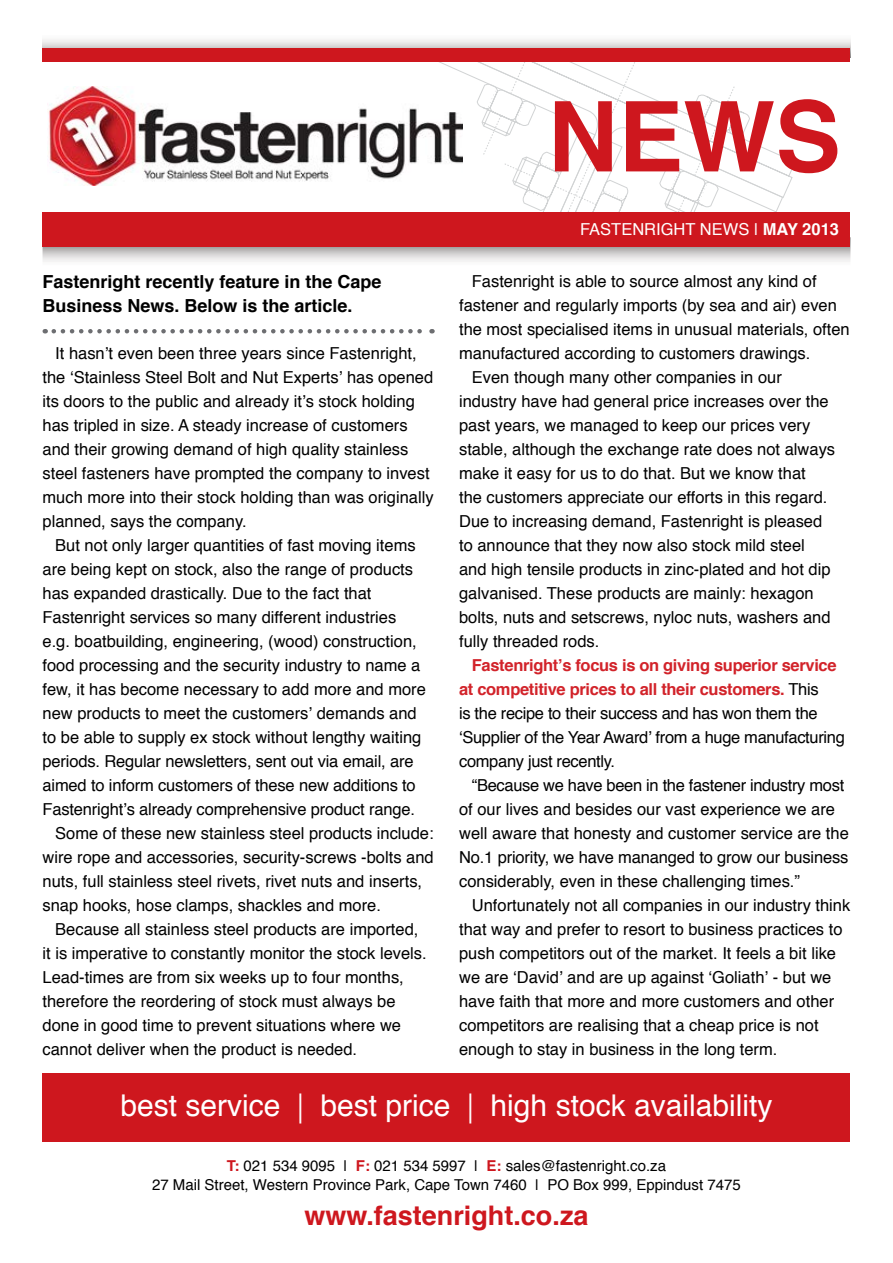
<style>
.page{position:relative;width:893px;height:1263px;background:#fff}
.page>*{position:absolute;margin:0;border:0;box-sizing:border-box;transform-origin:0 0}
.t1{font:30px "Helvetica";color:#fff}
.t2{font:700 27px "Helvetica";color:#ce171e}
.t3{font:700 18px/24px "Helvetica";color:#000}
.t4{font:16.5px/24px "Helvetica";color:#000}
.t5{font:16.5px/24px "Helvetica";letter-spacing:-.02em;color:#000}
.t6{font:16.5px "Helvetica";color:#fff}
.t7{font:15px/19.5px "Helvetica";color:#000;text-align:center}
.s1{font-weight:700}
.s2{font-weight:700;color:#d2232a}
.s3{font-weight:300}
.s4{font-weight:700;color:#ce171e}
</style>
<div class="page">
<img style="left:47px;top:87px;width:381px;height:98px">
<div style="left:42px;top:1073px;width:808px;height:68px;background:#ce171e"></div>
<div style="left:42px;top:48px;width:808px;height:14px;background:#ce171e"></div>
<div style="left:42px;top:212px;width:808px;height:35px;background:#ce171e"></div>
<svg style="left:428px;top:62px;width:409px;height:150px"></svg>
<svg style="left:54px;top:329px;width:378px;height:4px"></svg>
<p class="t6" style="left:580px;top:216px;width:260px">FASTENRIGHT NEWS | <span class="s1">MAY 2013</span></p>
<p class="t3" style="left:42px;top:270px;width:341px">Fastenright recently feature in the Cape<br>Business News. Below is the article.</p>
<p class="t4" style="left:472px;top:270px;width:346px">Fastenright is able to source almost any kind of</p>
<p class="t4" style="left:459px;top:294px;width:379px">fastener and regularly imports (by sea and air) even</p>
<p class="t4" style="left:459px;top:318px;width:392px">the most specialised items in unusual materials, often</p>
<p class="t4" style="left:459px;top:342px;width:353px">manufactured according to customers drawings.</p>
<p class="t4" style="left:472px;top:366px;width:311px">Even though many other companies in our</p>
<p class="t4" style="left:459px;top:390px;width:371px">industry have had general price increases over the</p>
<p class="t4" style="left:459px;top:414px;width:353px">past years, we managed to keep our prices very</p>
<p class="t4" style="left:459px;top:438px;width:378px">stable, although the exchange rate does not always</p>
<p class="t4" style="left:459px;top:462px;width:348px">make it easy for us to do that. But we know that</p>
<p class="t4" style="left:459px;top:486px;width:370px">the customers appreciate our efforts in this regard.</p>
<p class="t4" style="left:459px;top:510px;width:365px">Due to increasing demand, Fastenright is pleased</p>
<p class="t4" style="left:459px;top:534px;width:347px">to announce that they now also stock mild steel</p>
<p class="t4" style="left:459px;top:558px;width:373px">and high tensile products in zinc-plated and hot dip</p>
<p class="t4" style="left:459px;top:582px;width:356px">galvanised. These products are mainly: hexagon</p>
<p class="t4" style="left:459px;top:606px;width:373px">bolts, nuts and setscrews, nyloc nuts, washers and</p>
<p class="t4" style="left:459px;top:630px;width:142px">fully threaded rods.</p>
<p class="t5" style="left:459px;top:654px;width:387px;text-indent:13px"><span class="s2">Fastenright’s focus is on giving superior service at competitive prices to all their customers.</span> This<br>is the recipe to their success and has won them the ‘Supplier of the Year Award’ from a huge manufacturing company just recently.</p>
<p class="t4" style="left:459px;top:774px;width:391px;text-indent:13px">“Because we have been in the fastener industry most of our lives and besides our vast experience we are well aware that honesty and customer service are the No.1 priority, we have mananged to grow our business considerably, even in these challenging times.”</p>
<p class="t4" style="left:459px;top:894px;width:393px;text-indent:13px">Unfortunately not all companies in our industry think that way and prefer to resort to business practices to push competitors out of the market. It feels a bit like we are ‘David’ and are up against ‘Goliath’ - but we have faith that more and more customers and other competitors are realising that a cheap price is not enough to stay in business in the long term.</p>
<p class="t4" style="left:43px;top:341px;width:393px;text-indent:13px">It hasn’t even been three years since Fastenright, the ‘Stainless Steel Bolt and Nut Experts’ has opened its doors to the public and already it’s stock holding has tripled in size. A steady increase of customers and their growing demand of high quality stainless steel fasteners have prompted the company to invest much more into their stock holding than was originally planned, says the company.</p>
<p class="t4" style="left:55px;top:534px;width:362px">But not only larger quantities of fast moving items</p>
<p class="t4" style="left:43px;top:558px;width:372px">are being kept on stock, also the range of products</p>
<p class="t4" style="left:43px;top:582px;width:330px">has expanded drastically. Due to the fact that</p>
<p class="t4" style="left:43px;top:606px;width:355px">Fastenright services so many different industries</p>
<p class="t4" style="left:43px;top:630px;width:376px">e.g. boatbuilding, engineering, (wood) construction,</p>
<p class="t4" style="left:43px;top:654px;width:379px">food processing and the security industry to name a</p>
<p class="t4" style="left:43px;top:678px;width:385px">few, it has become necessary to add more and more</p>
<p class="t4" style="left:43px;top:702px;width:376px">new products to meet the customers’ demands and</p>
<p class="t4" style="left:43px;top:726px;width:380px">to be able to supply ex stock without lengthy waiting</p>
<p class="t4" style="left:43px;top:750px;width:373px">periods. Regular newsletters, sent out via email, are</p>
<p class="t4" style="left:43px;top:774px;width:375px">aimed to inform customers of these new additions to</p>
<p class="t4" style="left:43px;top:798px;width:374px">Fastenright’s already comprehensive product range.</p>
<p class="t4" style="left:55px;top:822px;width:380px">Some of these new stainless steel products include:</p>
<p class="t4" style="left:43px;top:846px;width:393px">wire rope and accessories, security-screws -bolts and</p>
<p class="t4" style="left:43px;top:870px;width:381px">nuts, full stainless steel rivets, rivet nuts and inserts,</p>
<p class="t4" style="left:43px;top:894px;width:340px">snap hooks, hose clamps, shackles and more.</p>
<p class="t4" style="left:55px;top:918px;width:365px">Because all stainless steel products are imported,</p>
<p class="t4" style="left:43px;top:942px;width:386px">it is imperative to constantly monitor the stock levels.</p>
<p class="t4" style="left:43px;top:966px;width:363px">Lead-times are from six weeks up to four months,</p>
<p class="t4" style="left:43px;top:990px;width:355px">therefore the reordering of stock must always be</p>
<p class="t4" style="left:43px;top:1014px;width:360px">done in good time to prevent situations where we</p>
<p class="t4" style="left:43px;top:1038px;width:316px">cannot deliver when the product is needed.</p>
<h1 class="t1" style="left:120px;top:1082px;width:653px">best service <span class="s3">|</span> best price <span class="s3">|</span> high stock availability</h1>
<p class="t7" style="left:152px;top:1156px;width:590px"><span class="s4">T:</span> 021 534 9095 | <span class="s4">F:</span> 021 534 5997 | <span class="s4">E:</span> sales@fastenright.co.za<br>27 Mail Street, Western Province Park, Cape Town 7460 | PO Box 999, Eppindust 7475</p>
<h2 class="t2" style="left:304px;top:1194px;width:286px">www.fastenright.co.za</h2>
</div>
